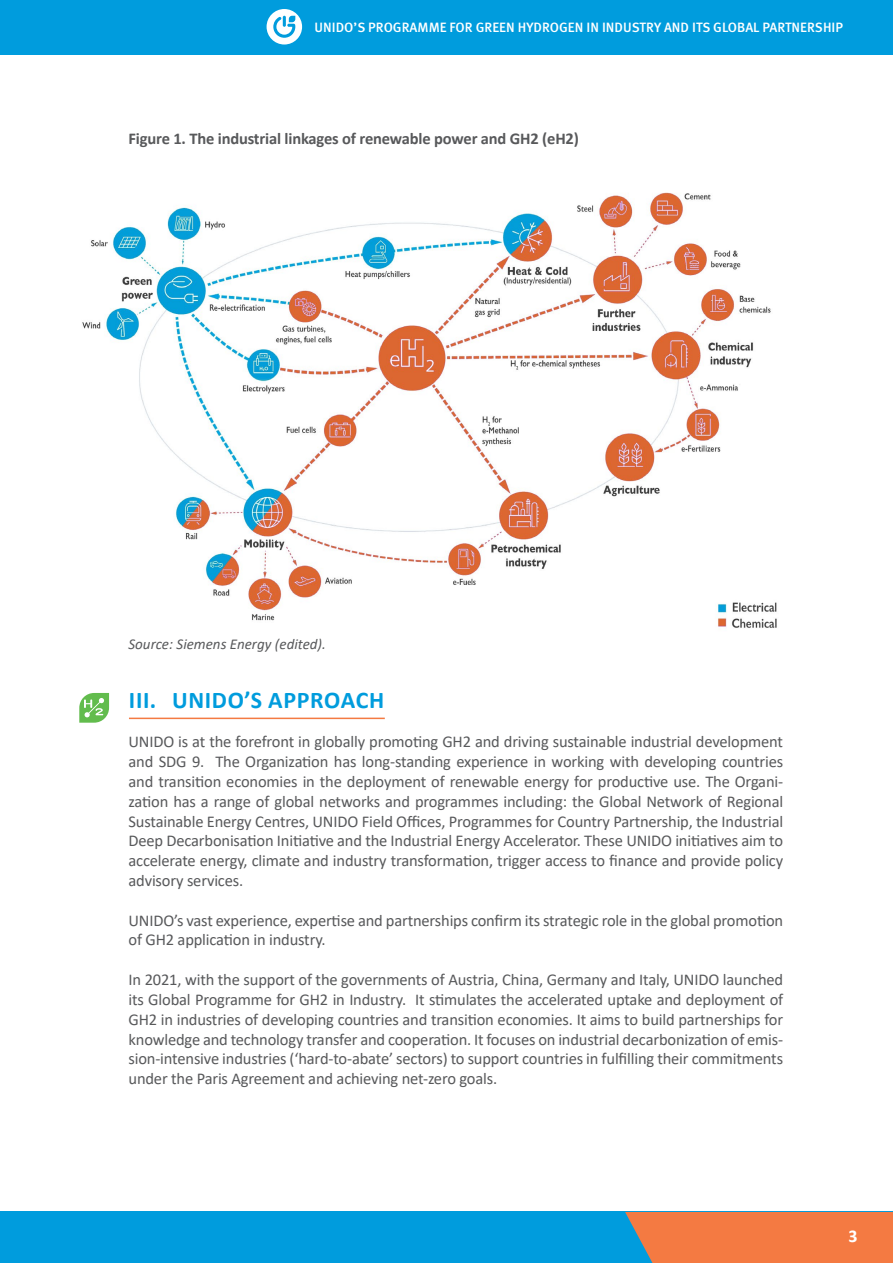
<style>
.page{position:relative;width:893px;height:1263px;background:#fff}
.page>*{position:absolute;margin:0;border:0;box-sizing:border-box;transform-origin:0 0}
.t1{font:700 24px "Calibri";letter-spacing:.03em;color:#009cdd}
.t2{font:700 18px "Calibri";color:#fff}
.t3{font:16.5px/19.8px "Calibri";letter-spacing:-.01em;color:#58595b;text-align:justify}
.t4{font:700 16.5px "Calibri";letter-spacing:-.01em;color:#58595b}
.t5{font:italic 15px "Calibri";color:#58595b}
.t6{font:500 13.5px "Meta Pro";color:#fff}
</style>
<div class="page">
<div style="left:0;top:1212px;width:893px;height:51px;background:#009cdd"></div>
<div style="left:0;top:0;width:893px;height:54px;background:#009cdd"></div>
<hr style="left:129px;top:718px;width:256px;height:1px;background:#f47a42">
<div style="left:625px;top:1212px;width:268px;height:51px;background:#f47a42"></div>
<img style="left:82px;top:192px;width:695px;height:436px">
<svg style="left:79px;top:693px;width:31px;height:30px"></svg>
<svg style="left:267px;top:9px;width:35px;height:36px"></svg>
<p class="t6" style="left:315px;top:19px;width:530px">UNIDO’S PROGRAMME FOR GREEN HYDROGEN IN INDUSTRY AND ITS GLOBAL PARTNERSHIP</p>
<p class="t4" style="left:128px;top:127px;width:452px">Figure 1. The industrial linkages of renewable power and GH2 (eH2)</p>
<p class="t5" style="left:128px;top:633px;width:199px">Source: Siemens Energy (edited).</p>
<h1 class="t1" style="left:129px;top:683px;width:257px">III. UNIDO’S APPROACH</h1>
<p class="t3" style="left:128px;top:732px;width:656px">UNIDO is at the forefront in globally promoting GH2 and driving sustainable industrial development and SDG 9. The Organization has long-standing experience in working with developing countries and transition economies in the deployment of renewable energy for productive use. The Organi&shy;zation has a range of global networks and programmes including: the Global Network of Regional Sustainable Energy Centres, UNIDO Field Offices, Programmes for Country Partnership, the Industrial Deep Decarbonisation Initiative and the Industrial Energy Accelerator. These UNIDO initiatives aim to accelerate energy, climate and industry transformation, trigger access to finance and provide policy advisory services.</p>
<p class="t3" style="left:128px;top:910px;width:656px">UNIDO’s vast experience, expertise and partnerships confirm its strategic role in the global promotion of GH2 application in industry.</p>
<p class="t3" style="left:128px;top:969px;width:656px">In 2021, with the support of the governments of Austria, China, Germany and Italy, UNIDO launched its Global Programme for GH2 in Industry. It stimulates the accelerated uptake and deployment of GH2 in industries of developing countries and transition economies. It aims to build partnerships for knowledge and technology transfer and cooperation. It focuses on industrial decarbonization of emis&shy;sion-intensive industries (‘hard-to-abate’ sectors) to support countries in fulfilling their commitments under the Paris Agreement and achieving net-zero goals.</p>
<p class="t2" style="left:848px;top:1223px;width:11px">3</p>
</div>
